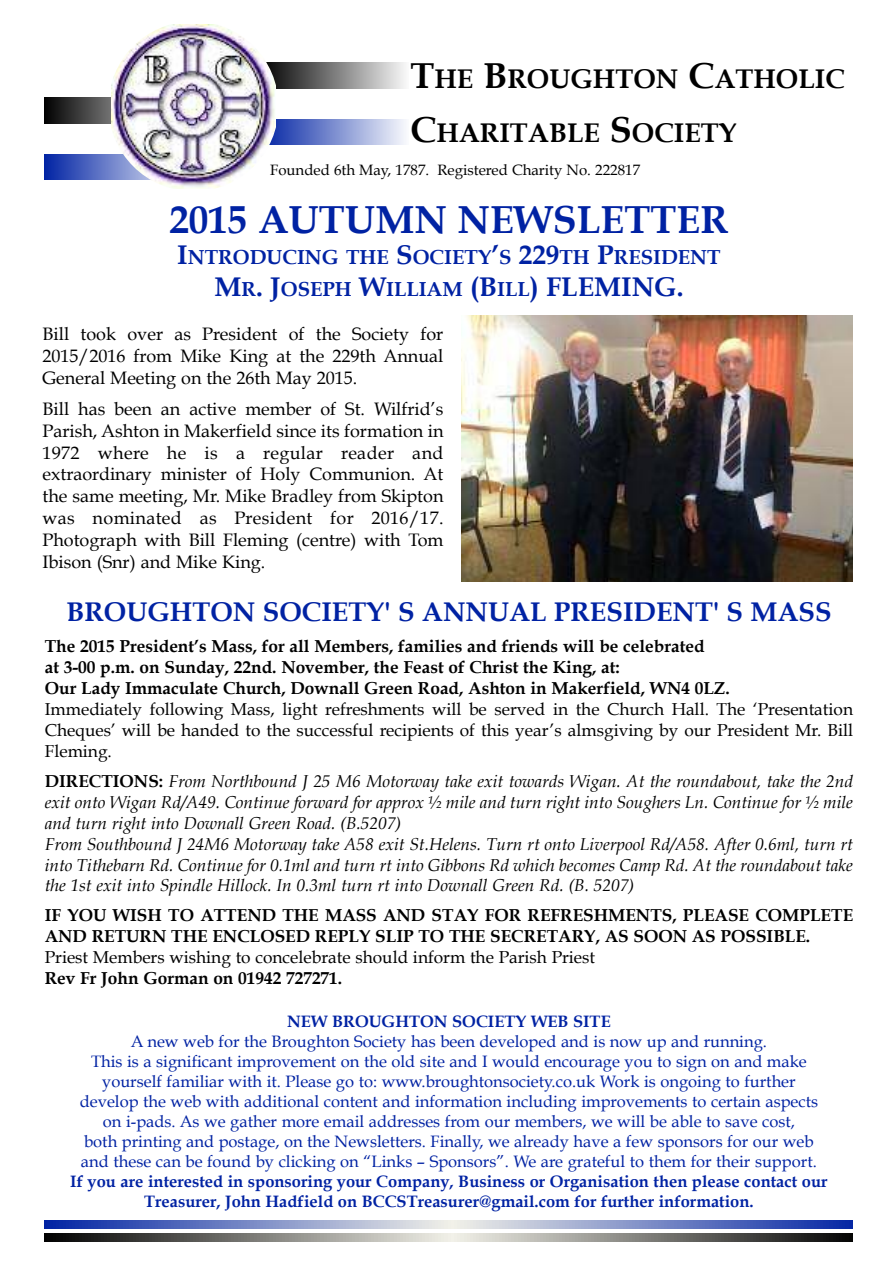
<style>
.page{position:relative;width:893px;height:1263px;background:#fff}
.page>*{position:absolute;margin:0;border:0;box-sizing:border-box;transform-origin:0 0}
.t1{font:700 39px "Book Antiqua";color:#0022a3}
.t2{font:700 27px "Book Antiqua";color:#0022a3}
.t3{font:700 27px/54px "Book Antiqua";color:#000}
.t4{font:700 20.25px "Book Antiqua";color:#0022a3}
.t5{font:18px/21.8px "Book Antiqua";color:#000;text-align:justify}
.t6{font:italic 17.25px/20.9px "Book Antiqua";color:#000}
.t7{font:700 17.25px/20.7px "Book Antiqua";color:#000}
.t8{font:17.25px/21.1px "Book Antiqua";color:#000;text-align:justify}
.t9{font:16.5px/20px "Book Antiqua";color:#0022a3;text-align:center}
.t10{font:700 16.5px/19.8px "Book Antiqua";color:#0022a3;text-align:center}
.t11{font:15px "Book Antiqua";color:#000}
.s1{font-size:36px}
.s2{font-size:27px}
.s3{font-size:20.25px}
.s4{font-weight:700;font-style:normal}
</style>
<div class="page">
<svg style="left:45px;top:1233px;width:807px;height:9px;background:#7a7975"></svg>
<svg style="left:275px;top:63px;width:130px;height:25px;background:#868686"></svg>
<svg style="left:275px;top:119px;width:130px;height:26px;background:#8697d3"></svg>
<svg style="left:45px;top:98px;width:66px;height:25px;background:#3a3a3a"></svg>
<svg style="left:45px;top:154px;width:66px;height:26px;background:#3a54b8"></svg>
<svg style="left:45px;top:1220px;width:807px;height:9px;background:#7a8ac6"></svg>
<img style="left:111px;top:24px;width:164px;height:164px">
<img style="left:461px;top:316px;width:391px;height:265px">
<h2 class="t3" style="left:410px;top:52px;width:436px"><span class="s1">T</span>HE <span class="s1">B</span>ROUGHTON <span class="s1">C</span>ATHOLIC<br><span class="s1">C</span>HARITABLE <span class="s1">S</span>OCIETY</h2>
<p class="t11" style="left:270px;top:162px;width:371px">Founded 6th May, 1787. Registered Charity No. 222817</p>
<h1 class="t1" style="left:169px;top:197px;width:560px">2015 AUTUMN NEWSLETTER</h1>
<p class="t4" style="left:177px;top:245px;width:545px"><span class="s2">I</span>NTRODUCING THE <span class="s2">S</span>OCIETY<span class="s2">’</span>S <span class="s2">229</span>TH <span class="s2">P</span>RESIDENT</p>
<h2 class="t2" style="left:214px;top:272px;width:470px">M<span class="s3">R</span>. J<span class="s3">OSEPH</span> W<span class="s3">ILLIAM</span> (B<span class="s3">ILL</span>) FLEMING.</h2>
<p class="t5" style="left:43px;top:324px;width:402px">Bill took over as President of the Society for 2015/2016 from Mike King at the 229th Annual General Meeting on the 26th May 2015.</p>
<p class="t5" style="left:43px;top:398px;width:402px">Bill has been an active member of St. Wilfrid’s Parish, Ashton in Makerfield since its formation in 1972 where he is a regular reader and extraordinary minister of Holy Communion. At the same meeting, Mr. Mike Bradley from Skipton was nominated as President for 2016/17.<br>Photograph with Bill Fleming (centre) with Tom Ibison (Snr) and Mike King.</p>
<h2 class="t2" style="left:66px;top:596px;width:766px">BROUGHTON SOCIETY' S ANNUAL PRESIDENT' S MASS</h2>
<p class="t7" style="left:45px;top:636px;width:686px">The 2015 President’s Mass, for all Members, families and friends will be celebrated<br>at 3-00 p.m. on Sunday, 22nd. November, the Feast of Christ the King, at:<br>Our Lady Immaculate Church, Downall Green Road, Ashton in Makerfield, WN4 0LZ.</p>
<p class="t8" style="left:45px;top:699px;width:809px">Immediately following Mass, light refreshments will be served in the Church Hall. The ‘Presentation Cheques’ will be handed to the successful recipients of this year’s almsgiving by our President Mr. Bill Fleming.</p>
<p class="t6" style="left:45px;top:771px;width:809px"><span class="s4">DIRECTIONS:</span> From Northbound J 25 M6 Motorway take exit towards Wigan. At the roundabout, take the 2nd exit onto Wigan Rd/A49. Continue forward for approx ½ mile and turn right into Soughers Ln. Continue for ½ mile and turn right into Downall Green Road. (B.5207)<br>From Southbound J 24M6 Motorway take A58 exit St.Helens. Turn rt onto Liverpool Rd/A58. After 0.6ml, turn rt into Tithebarn Rd. Continue for 0.1ml and turn rt into Gibbons Rd which becomes Camp Rd. At the roundabout take the 1st exit into Spindle Hillock. In 0.3ml turn rt into Downall Green Rd. (B. 5207)</p>
<p class="t7" style="left:45px;top:905px;width:809px">IF YOU WISH TO ATTEND THE MASS AND STAY FOR REFRESHMENTS, PLEASE COMPLETE<br>AND RETURN THE ENCLOSED REPLY SLIP TO THE SECRETARY, AS SOON AS POSSIBLE.</p>
<p class="t8" style="left:45px;top:947px;width:552px">Priest Members wishing to concelebrate should inform the Parish Priest</p>
<p class="t7" style="left:45px;top:968px;width:299px">Rev Fr John Gorman on 01942 727271.</p>
<p class="t10" style="left:287px;top:1012px;width:325px">NEW BROUGHTON SOCIETY WEB SITE</p>
<p class="t9" style="left:80px;top:1032px;width:740px">A new web for the Broughton Society has been developed and is now up and running.<br>This is a significant improvement on the old site and I would encourage you to sign on and make yourself familiar with it. Please go to: www.broughtonsociety.co.uk Work is ongoing to further develop the web with additional content and information including improvements to certain aspects on i-pads. As we gather more email addresses from our members, we will be able to save cost,<br>both printing and postage, on the Newsletters. Finally, we already have a few sponsors for our web and these can be found by clicking on “Links – Sponsors”. We are grateful to them for their support.</p>
<p class="t10" style="left:70px;top:1172px;width:758px">If you are interested in sponsoring your Company, Business or Organisation then please contact our<br>Treasurer, John Hadfield on BCCSTreasurer@gmail.com for further information.</p>
</div>
